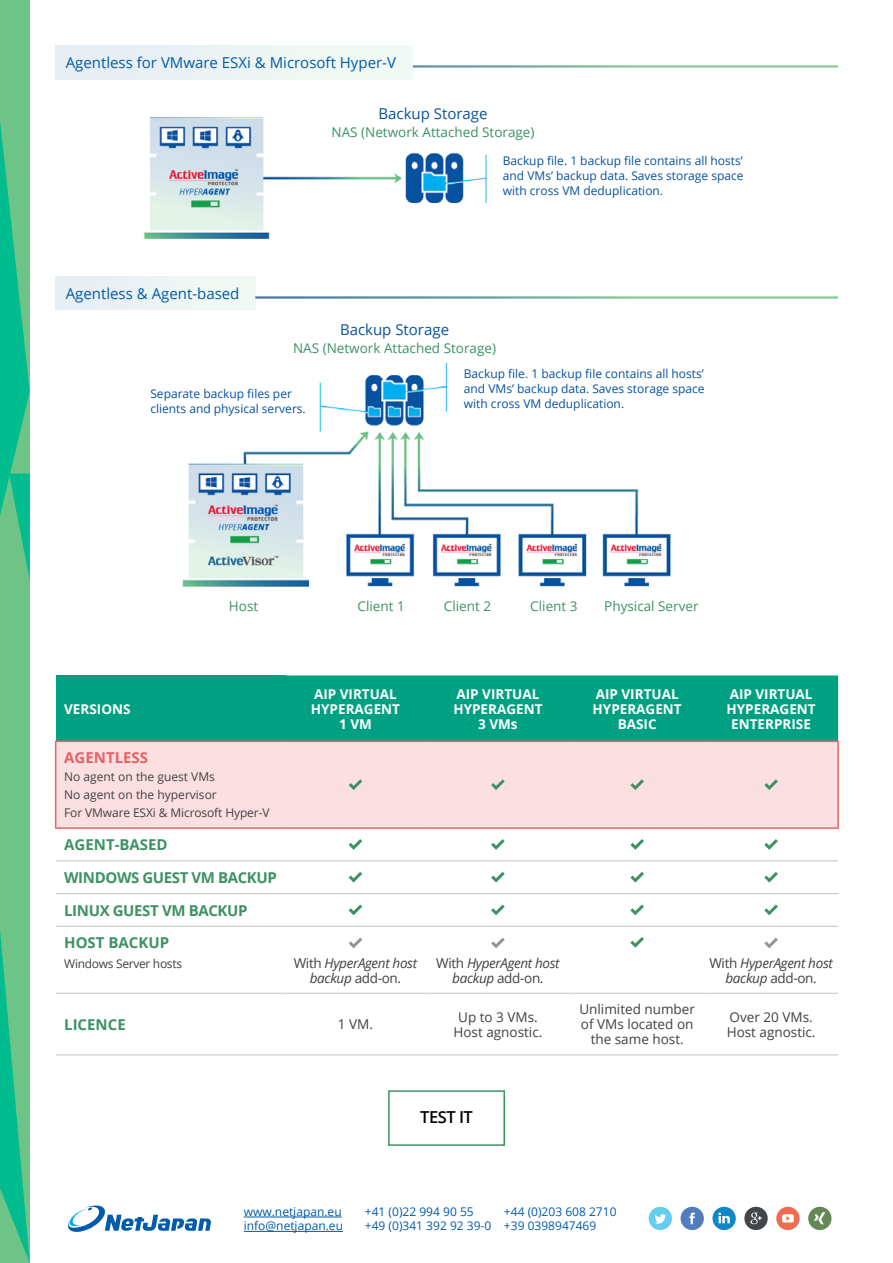
<style>
.page{position:relative;width:893px;height:1263px;background:#fff}
.page>*{position:absolute;margin:0;border:0;box-sizing:border-box;transform-origin:0 0}
.t1{font:600 16.5px "Open Sans";letter-spacing:-.03em;color:#000}
.t2{font:15px "Open Sans";color:#005baa}
.t3{font:700 15px/32.7px "Open Sans";letter-spacing:-.025em;color:#3d9264}
.t4{font:15px "Open Sans";color:#07529e}
.t5{font:700 15px "Open Sans";color:#e66168}
.t6{font:700 15px "Open Sans";color:#3d9264}
.t7{font:700 13.5px/15px "Open Sans";color:#fff;text-align:center}
.t8{font:italic 13.5px/15px "Open Sans";letter-spacing:-.025em;color:#414042;text-align:center}
.t9{font:13.5px "Open Sans";color:#3d9264}
.t10{font:13.5px/15px "Open Sans";color:#414042;text-align:center}
.t11{font:12px/15px "Open Sans";color:#07529e;text-align:justify}
.t12{font:12px/14.4px "Open Sans";color:#005baa}
.t13{font:12px/18px "Open Sans";letter-spacing:-.01em;color:#414042}
.s1{font-style:normal}
</style>
<div class="page">
<svg style="left:68px;top:1205px;width:143px;height:27px"></svg>
<div style="left:56px;top:675px;width:229px;height:66px;background:#00a183"></div>
<div style="left:285px;top:675px;width:553px;height:65px;background:#00a183"></div>
<div style="left:56px;top:742px;width:781px;height:85px;background:#fce0e1"></div>
<hr style="left:56px;top:860px;width:229px;height:1px;background:#c7c8ca">
<hr style="left:56px;top:893px;width:229px;height:1px;background:#c7c8ca">
<hr style="left:56px;top:926px;width:229px;height:1px;background:#c7c8ca">
<hr style="left:56px;top:993px;width:229px;height:1px;background:#c7c8ca">
<hr style="left:56px;top:1054px;width:229px;height:1px;background:#c7c8ca">
<hr style="left:285px;top:860px;width:141px;height:1px;background:#c7c8ca">
<hr style="left:426px;top:860px;width:144px;height:1px;background:#c7c8ca">
<hr style="left:570px;top:860px;width:134px;height:1px;background:#c7c8ca">
<hr style="left:704px;top:860px;width:134px;height:1px;background:#c7c8ca">
<hr style="left:285px;top:893px;width:141px;height:1px;background:#c7c8ca">
<hr style="left:426px;top:893px;width:144px;height:1px;background:#c7c8ca">
<hr style="left:570px;top:893px;width:134px;height:1px;background:#c7c8ca">
<hr style="left:704px;top:893px;width:134px;height:1px;background:#c7c8ca">
<hr style="left:285px;top:926px;width:141px;height:1px;background:#c7c8ca">
<hr style="left:426px;top:926px;width:144px;height:1px;background:#c7c8ca">
<hr style="left:570px;top:926px;width:134px;height:1px;background:#c7c8ca">
<hr style="left:704px;top:926px;width:134px;height:1px;background:#c7c8ca">
<hr style="left:285px;top:993px;width:141px;height:1px;background:#c7c8ca">
<hr style="left:426px;top:993px;width:144px;height:1px;background:#c7c8ca">
<hr style="left:570px;top:993px;width:134px;height:1px;background:#c7c8ca">
<hr style="left:704px;top:993px;width:134px;height:1px;background:#c7c8ca">
<hr style="left:285px;top:1054px;width:141px;height:1px;background:#c7c8ca">
<hr style="left:426px;top:1054px;width:144px;height:1px;background:#c7c8ca">
<hr style="left:570px;top:1054px;width:134px;height:1px;background:#c7c8ca">
<hr style="left:704px;top:1054px;width:134px;height:1px;background:#c7c8ca">
<hr style="left:55px;top:740px;width:230px;height:2px;background:#e66168">
<hr style="left:55px;top:742px;width:1px;height:85px;background:#e66168">
<hr style="left:704px;top:740px;width:135px;height:2px;background:#e66168">
<hr style="left:837px;top:742px;width:2px;height:85px;background:#e66168">
<hr style="left:55px;top:827px;width:230px;height:2px;background:#e66168">
<hr style="left:704px;top:827px;width:135px;height:2px;background:#e66168">
<hr style="left:285px;top:740px;width:141px;height:2px;background:#e66168">
<hr style="left:426px;top:740px;width:144px;height:2px;background:#e66168">
<hr style="left:570px;top:740px;width:134px;height:2px;background:#e66168">
<hr style="left:285px;top:827px;width:141px;height:2px;background:#e66168">
<hr style="left:426px;top:827px;width:144px;height:2px;background:#e66168">
<hr style="left:570px;top:827px;width:134px;height:2px;background:#e66168">
<svg style="left:349px;top:779px;width:13px;height:11px"></svg>
<svg style="left:491px;top:779px;width:14px;height:11px"></svg>
<svg style="left:630px;top:779px;width:14px;height:11px"></svg>
<svg style="left:764px;top:779px;width:14px;height:11px"></svg>
<svg style="left:349px;top:839px;width:13px;height:11px"></svg>
<svg style="left:491px;top:839px;width:14px;height:11px"></svg>
<svg style="left:630px;top:839px;width:14px;height:11px"></svg>
<svg style="left:764px;top:839px;width:14px;height:11px"></svg>
<svg style="left:349px;top:872px;width:13px;height:10px"></svg>
<svg style="left:491px;top:872px;width:14px;height:10px"></svg>
<svg style="left:630px;top:872px;width:14px;height:10px"></svg>
<svg style="left:764px;top:872px;width:14px;height:10px"></svg>
<svg style="left:349px;top:904px;width:13px;height:11px"></svg>
<svg style="left:491px;top:904px;width:14px;height:11px"></svg>
<svg style="left:630px;top:904px;width:14px;height:11px"></svg>
<svg style="left:764px;top:904px;width:14px;height:11px"></svg>
<svg style="left:349px;top:938px;width:13px;height:10px"></svg>
<svg style="left:491px;top:938px;width:14px;height:10px"></svg>
<svg style="left:630px;top:937px;width:14px;height:11px"></svg>
<svg style="left:764px;top:938px;width:14px;height:10px"></svg>
<div style="left:56px;top:45px;width:357px;height:35px;background:#ecf4f4"></div>
<img style="left:144px;top:117px;width:343px;height:122px">
<div style="left:681px;top:1207px;width:23px;height:23px;background:#517cbe;border-radius:50%"></div>
<svg style="left:689px;top:1212px;width:6px;height:12px"></svg>
<div style="left:649px;top:1207px;width:23px;height:23px;background:#65cdf0;border-radius:50%"></div>
<svg style="left:655px;top:1214px;width:11px;height:10px"></svg>
<div style="left:712px;top:1207px;width:24px;height:23px;background:#0f87c9;border-radius:50%"></div>
<svg style="left:718px;top:1212px;width:12px;height:11px"></svg>
<div style="left:744px;top:1207px;width:24px;height:23px;background:#434648;border-radius:50%"></div>
<svg style="left:750px;top:1212px;width:12px;height:12px"></svg>
<div style="left:776px;top:1207px;width:24px;height:23px;background:#ed6c52;border-radius:50%"></div>
<svg style="left:782px;top:1214px;width:12px;height:8px"></svg>
<div style="left:808px;top:1207px;width:23px;height:23px;background:#668757;border-radius:50%"></div>
<svg style="left:814px;top:1212px;width:11px;height:12px"></svg>
<hr style="left:244px;top:1217px;width:98px;height:1px;background:#005baa">
<hr style="left:244px;top:1231px;width:99px;height:1px;background:#005baa">
<div style="left:388px;top:1090px;width:117px;height:56px;border:2px solid #3d9264"></div>
<img style="left:182px;top:362px;width:489px;height:225px">
<div style="left:56px;top:276px;width:199px;height:34px;background:#ecf3f4"></div>
<div style="left:0;top:0;width:30px;height:1263px;background:#6ec387"></div>
<svg style="left:0;top:122px;width:30px;height:458px"></svg>
<svg style="left:0;top:931px;width:30px;height:332px"></svg>
<p class="t2" style="left:66px;top:52px;width:332px">Agentless for VMware ESXi &amp; Microsoft Hyper-V</p>
<p class="t4" style="left:378px;top:103px;width:111px">Backup Storage</p>
<p class="t9" style="left:332px;top:123px;width:204px">NAS (Network Attached Storage)</p>
<p class="t2" style="left:66px;top:283px;width:175px">Agentless &amp; Agent-based</p>
<p class="t11" style="left:503px;top:152px;width:242px">Backup file. 1 backup file contains all hosts’ and VMs’ backup data. Saves storage space with cross VM deduplication.</p>
<p class="t4" style="left:340px;top:319px;width:111px">Backup Storage</p>
<p class="t9" style="left:293px;top:339px;width:204px">NAS (Network Attached Storage)</p>
<p class="t11" style="left:464px;top:365px;width:242px">Backup file. 1 backup file contains all hosts’ and VMs’ backup data. Saves storage space with cross VM deduplication.</p>
<p class="t11" style="left:150px;top:386px;width:157px">Separate backup files per clients and physical servers.</p>
<p class="t7" style="left:64px;top:701px;width:68px">VERSIONS</p>
<p class="t9" style="left:229px;top:597px;width:31px">Host</p>
<p class="t9" style="left:357px;top:597px;width:49px">Client 1</p>
<p class="t9" style="left:444px;top:597px;width:49px">Client 2</p>
<p class="t9" style="left:530px;top:597px;width:49px">Client 3</p>
<p class="t9" style="left:604px;top:597px;width:96px">Physical Server</p>
<p class="t7" style="left:311px;top:686px;width:91px">AIP VIRTUAL<br>HYPERAGENT<br>1 VM</p>
<p class="t7" style="left:453px;top:686px;width:91px">AIP VIRTUAL<br>HYPERAGENT<br>3 VMs</p>
<p class="t7" style="left:593px;top:686px;width:91px">AIP VIRTUAL<br>HYPERAGENT<br>BASIC</p>
<p class="t7" style="left:726px;top:686px;width:91px">AIP VIRTUAL<br>HYPERAGENT<br>ENTERPRISE</p>
<p class="t5" style="left:64px;top:747px;width:85px">AGENTLESS</p>
<p class="t13" style="left:64px;top:768px;width:207px">No agent on the guest VMs<br>No agent on the hypervisor<br>For VMware ESXi &amp; Microsoft Hyper-V</p>
<p class="t3" style="left:64px;top:828px;width:214px">AGENT-BASED<br>WINDOWS GUEST VM BACKUP<br>LINUX GUEST VM BACKUP<br>HOST BACKUP</p>
<p class="t13" style="left:64px;top:954px;width:119px">Windows Server hosts</p>
<p class="t8" style="left:294px;top:955px;width:125px"><span class="s1">With</span> HyperAgent host backup <span class="s1">add-on.</span></p>
<p class="t8" style="left:436px;top:955px;width:125px"><span class="s1">With</span> HyperAgent host backup <span class="s1">add-on.</span></p>
<p class="t8" style="left:709px;top:955px;width:125px"><span class="s1">With</span> HyperAgent host backup <span class="s1">add-on.</span></p>
<p class="t6" style="left:64px;top:1014px;width:63px">LICENCE</p>
<p class="t10" style="left:338px;top:1016px;width:37px">1 VM.</p>
<p class="t10" style="left:453px;top:1009px;width:90px">Up to 3 VMs.<br>Host agnostic.</p>
<p class="t10" style="left:579px;top:1001px;width:117px">Unlimited number of VMs located on the same host.</p>
<p class="t10" style="left:727px;top:1009px;width:90px;text-align:left">Over 20 VMs.<br>Host agnostic.</p>
<h1 class="t1" style="left:420px;top:1106px;width:54px">TEST IT</h1>
<p class="t12" style="left:244px;top:1204px;width:101px">www.netjapan.eu info@netjapan.eu</p>
<p class="t12" style="left:365px;top:1204px;width:128px">+41 (0)22 994 90 55 +49 (0)341 392 92 39-0</p>
<p class="t12" style="left:504px;top:1204px;width:114px">+44 (0)203 608 2710 +39 0398947469</p>
</div>
